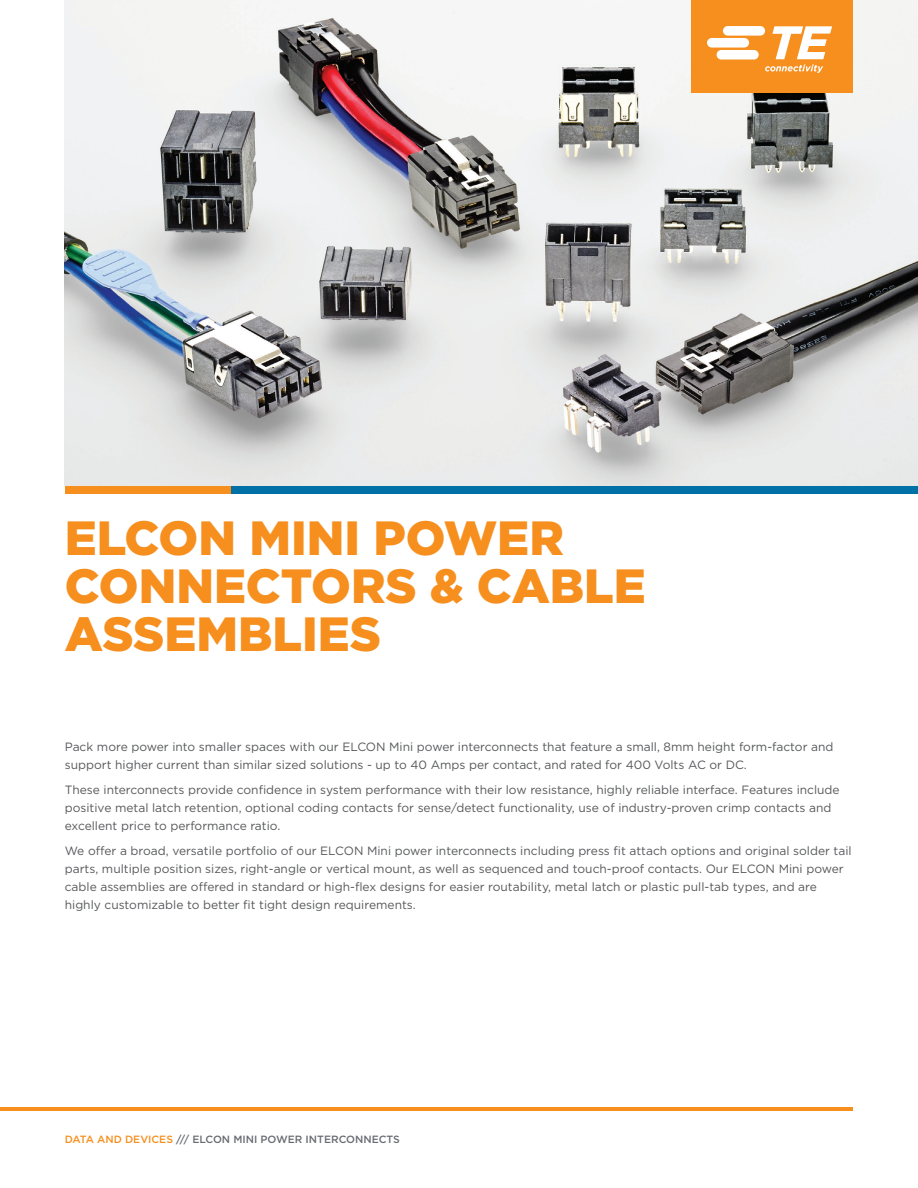
<style>
.page{position:relative;width:918px;height:1188px;background:#fff}
.page>*{position:absolute;margin:0;border:0;box-sizing:border-box;transform-origin:0 0}
.t1{font:900 48px/48px "Gotham";color:#f68f1e}
.t2{font:12px/18px "Gotham";color:#57585a}
.t3{font:500 10.5px "Gotham";color:#696b73}
.s1{color:#f68f1e}
</style>
<div class="page">
<hr style="left:0;top:1107px;width:853px;height:4px;background:#f68f1e">
<img style="left:65px;top:0;width:853px;height:486px">
<div style="left:228px;top:486px;width:690px;height:7px;background:#0071a7"></div>
<div style="left:65px;top:486px;width:165px;height:7px;background:#f68f1e"></div>
<div style="left:691px;top:0;width:162px;height:93px;background:#f68f1e"></div>
<svg style="left:707px;top:26px;width:125px;height:47px"></svg>
<h1 class="t1" style="left:65px;top:514px;width:582px">ELCON MINI POWER<br>CONNECTORS &amp; CABLE<br>ASSEMBLIES</h1>
<p class="t2" style="left:65px;top:738px;width:770px">Pack more power into smaller spaces with our ELCON Mini power interconnects that feature a small, 8mm height form-factor and support higher current than similar sized solutions - up to 40 Amps per contact, and rated for 400 Volts AC or DC.</p>
<p class="t2" style="left:65px;top:780px;width:776px">These interconnects provide confidence in system performance with their low resistance, highly reliable interface. Features include positive metal latch retention, optional coding contacts for sense/detect functionality, use of industry-proven crimp contacts and excellent price to performance ratio.</p>
<p class="t2" style="left:65px;top:841px;width:788px">We offer a broad, versatile portfolio of our ELCON Mini power interconnects including press fit attach options and original solder tail parts, multiple position sizes, right-angle or vertical mount, as well as sequenced and touch-proof contacts. Our ELCON Mini power cable assemblies are offered in standard or high-flex designs for easier routability, metal latch or plastic pull-tab types, and are highly customizable to better fit tight design requirements.</p>
<p class="t3" style="left:65px;top:1132px;width:337px"><span class="s1">DATA AND DEVICES</span> /// ELCON MINI POWER INTERCONNECTS</p>
</div>
